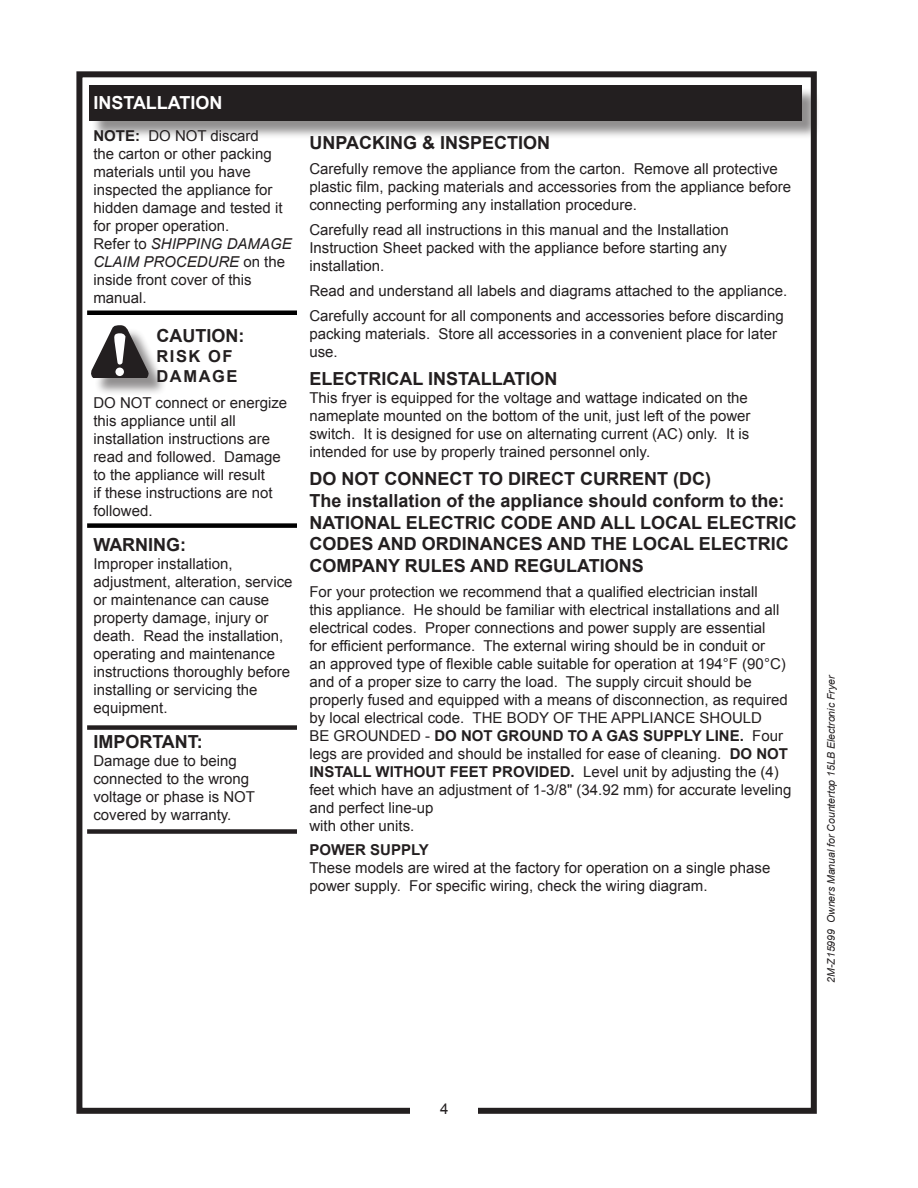
<style>
.page{position:relative;width:918px;height:1188px;background:#fff}
.page>*{position:absolute;margin:0;border:0;box-sizing:border-box;transform-origin:0 0}
.CAUTION__Header_text{font:700 18px/21.6px "Arial";color:#231f20}
.Headings{font:700 18px "Arial";color:#231f20}
.t1{font:700 18px "Arial";color:#fff}
.CAUTION__Sub_Header{font:700 16.5px "Arial";letter-spacing:.095em;color:#231f20}
.Body_Text{font:15px/18px "Arial";color:#231f20}
.Collumn_Text_-_no_sp{font:15px/18px "Arial";color:#231f20}
.Body_Text_-_no_space{font:15px/18px "Arial";color:#231f20}
.SUB-HEADING{font:700 15px "Arial";color:#231f20}
.t2{font:italic 10.5px "Arial";color:#231f20}
.s1{font-weight:700}
.s2{font-style:italic}
</style>
<div class="page">
<div style="left:76px;top:71px;width:741px;height:1043px;border:6px solid #231f20"></div>
<div style="left:411px;top:1098px;width:67px;height:22px;background:#fff"></div>
<div style="left:91px;top:88px;width:730px;height:51px;background:#231f20;opacity:.5"></div>
<div style="left:89px;top:85px;width:713px;height:35px;background:#231f20"></div>
<div style="left:94px;top:328px;width:73px;height:68px;background:#231f20;opacity:.5"></div>
<svg style="left:91px;top:325px;width:59px;height:52px"></svg>
<div style="left:115px;top:368px;width:9px;height:8px;background:#fff;border-radius:50%"></div>
<div style="left:87px;top:310px;width:210px;height:5px;background:#000"></div>
<div style="left:87px;top:523px;width:210px;height:5px;background:#000"></div>
<div style="left:87px;top:829px;width:210px;height:5px;background:#231f20"></div>
<div style="left:87px;top:725px;width:210px;height:5px;background:#231f20"></div>
<p class="t1" style="left:93px;top:91px;width:131px">INSTALLATION</p>
<p class="Collumn_Text_-_no_sp" style="left:93px;top:127px;width:167px"><span class="s1">NOTE:</span> DO NOT discard</p>
<p class="Collumn_Text_-_no_sp" style="left:93px;top:145px;width:180px">the carton or other packing</p>
<p class="Collumn_Text_-_no_sp" style="left:93px;top:163px;width:159px">materials until you have</p>
<p class="Collumn_Text_-_no_sp" style="left:93px;top:181px;width:181px">inspected the appliance for</p>
<p class="Collumn_Text_-_no_sp" style="left:93px;top:199px;width:191px">hidden damage and tested it for proper operation.</p>
<p class="Collumn_Text_-_no_sp" style="left:93px;top:235px;width:200px">Refer to <span class="s2">SHIPPING DAMAGE<br>CLAIM PROCEDURE</span> on the inside front cover of this</p>
<p class="Collumn_Text_-_no_sp" style="left:93px;top:289px;width:55px">manual.</p>
<p class="CAUTION__Header_text" style="left:156px;top:326px;width:89px">CAUTION:</p>
<p class="CAUTION__Sub_Header" style="left:156px;top:345px;width:78px">RISK OF</p>
<p class="CAUTION__Sub_Header" style="left:156px;top:365px;width:83px">DAMAGE</p>
<p class="Collumn_Text_-_no_sp" style="left:93px;top:394px;width:195px">DO NOT connect or energize this appliance until all installation instructions are read and followed. Damage to the appliance will result<br>if these instructions are not followed.</p>
<p class="CAUTION__Header_text" style="left:93px;top:535px;width:94px">WARNING:</p>
<p class="Collumn_Text_-_no_sp" style="left:93px;top:555px;width:201px">Improper installation, adjustment, alteration, service or maintenance can cause property damage, injury or death. Read the installation, operating and maintenance instructions thoroughly before installing or servicing the equipment.</p>
<p class="CAUTION__Header_text" style="left:93px;top:732px;width:111px">IMPORTANT:</p>
<p class="Collumn_Text_-_no_sp" style="left:93px;top:752px;width:145px">Damage due to being</p>
<p class="Collumn_Text_-_no_sp" style="left:93px;top:770px;width:163px">connected to the wrong voltage or phase is NOT covered by warranty.</p>
<p class="Headings" style="left:309px;top:131px;width:242px">UNPACKING &amp; INSPECTION</p>
<p class="Body_Text" style="left:309px;top:160px;width:483px">Carefully remove the appliance from the carton. Remove all protective plastic film, packing materials and accessories from the appliance before connecting performing any installation procedure.</p>
<p class="Body_Text" style="left:309px;top:221px;width:421px;text-align:justify">Carefully read all instructions in this manual and the Installation Instruction Sheet packed with the appliance before starting any installation.</p>
<p class="Body_Text" style="left:309px;top:282px;width:479px">Read and understand all labels and diagrams attached to the appliance.</p>
<p class="Body_Text" style="left:309px;top:307px;width:476px">Carefully account for all components and accessories before discarding packing materials. Store all accessories in a convenient place for later use.</p>
<p class="Headings" style="left:309px;top:367px;width:249px">ELECTRICAL INSTALLATION</p>
<p class="Body_Text_-_no_space" style="left:309px;top:389px;width:443px">This fryer is equipped for the voltage and wattage indicated on the nameplate mounted on the bottom of the unit, just left of the power switch. It is designed for use on alternating current (AC) only. It is intended for use by properly trained personnel only.</p>
<p class="CAUTION__Header_text" style="left:309px;top:469px;width:403px">DO NOT CONNECT TO DIRECT CURRENT (DC)</p>
<p class="CAUTION__Header_text" style="left:309px;top:490px;width:477px">The installation of the appliance should conform to the:</p>
<p class="CAUTION__Header_text" style="left:309px;top:512px;width:489px">NATIONAL ELECTRIC CODE AND ALL LOCAL ELECTRIC<br>CODES AND ORDINANCES AND THE LOCAL ELECTRIC<br>COMPANY RULES AND REGULATIONS</p>
<p class="Body_Text" style="left:309px;top:582px;width:484px">For your protection we recommend that a qualified electrician install<br>this appliance. He should be familiar with electrical installations and all electrical codes. Proper connections and power supply are essential<br>for efficient performance. The external wiring should be in conduit or<br>an approved type of flexible cable suitable for operation at 194°F (90°C) and of a proper size to carry the load. The supply circuit should be properly fused and equipped with a means of disconnection, as required by local electrical code. THE BODY OF THE APPLIANCE SHOULD<br>BE GROUNDED - <span class="s1">DO NOT GROUND TO A GAS SUPPLY LINE.</span> Four legs are provided and should be installed for ease of cleaning. <span class="s1">DO NOT INSTALL WITHOUT FEET PROVIDED.</span> Level unit by adjusting the (4) feet which have an adjustment of 1-3/8" (34.92 mm) for accurate leveling and perfect line-up<br>with other units.</p>
<p class="SUB-HEADING" style="left:309px;top:840px;width:121px">POWER SUPPLY</p>
<p class="Body_Text_-_no_space" style="left:309px;top:859px;width:463px">These models are wired at the factory for operation on a single phase power supply. For specific wiring, check the wiring diagram.</p>
<p class="t2" style="left:824px;top:983px;width:309px;rotate:-90deg">2M-Z15999 Owners Manual for Countertop 15LB Electronic Fryer</p>
<p class="Body_Text" style="left:440px;top:1099px;width:10px">4</p>
</div>
